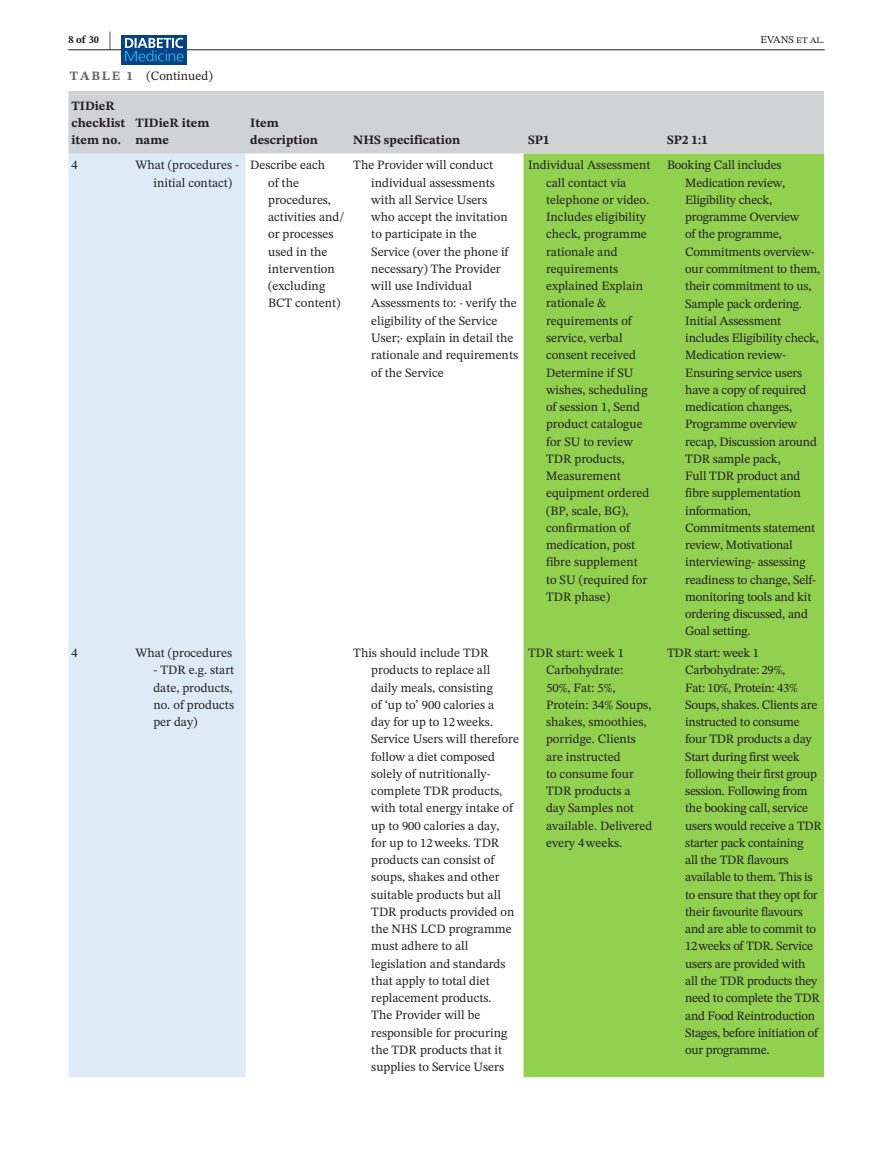
<style>
.page{position:relative;width:893px;height:1174px;background:#fff}
.page>*{position:absolute;margin:0;border:0;box-sizing:border-box;transform-origin:0 0}
.t1{font:12.75px/17.2px "STIX Two Text";color:#231f20}
.t2{font:12.75px/17.2px "STIX Two Text";letter-spacing:-.02em;color:#231f20}
.t3{font:700 12.75px/17.2px "STIX Two Text";color:#231f20}
.t4{font:10.5px "STIX Two Text";color:#231f20}
.t5{font:700 10.5px "STIX Two Text";color:#231f20}
.s1{font-size:21px}
.s2{font-weight:700;color:#636366}
</style>
<div class="page">
<hr style="left:68px;top:49px;width:756px;height:1px;background:#231f20">
<div style="left:121px;top:35px;width:65px;height:30px;background:#054286"></div>
<svg style="left:125px;top:38px;width:58px;height:23px"></svg>
<div style="left:68px;top:91px;width:756px;height:63px;background:#d1d2d4"></div>
<div style="left:68px;top:154px;width:178px;height:923px;background:#ddebf7"></div>
<div style="left:524px;top:154px;width:300px;height:923px;background:#92d050"></div>
<p class="t5" style="left:68px;top:32px;width:44px">8 of 30 <span class="s1">|</span></p>
<p class="t4" style="left:761px;top:32px;width:65px">EVANS et al.</p>
<p class="t1" style="left:70px;top:67px;width:144px"><span class="s2">TABLE 1</span> (Continued)</p>
<p class="t3" style="left:71px;top:97px;width:56px">TIDieR checklist item no.</p>
<p class="t3" style="left:135px;top:115px;width:76px">TIDieR item name</p>
<p class="t3" style="left:250px;top:115px;width:69px">Item description</p>
<p class="t3" style="left:353px;top:132px;width:108px">NHS specification</p>
<p class="t3" style="left:528px;top:132px;width:23px">SP1</p>
<p class="t3" style="left:667px;top:132px;width:42px">SP2 1:1</p>
<p class="t1" style="left:71px;top:156px;width:8px">4</p>
<p class="t1" style="left:153px;top:156px;width:87px;text-indent:-18px">What (procedures - initial contact)</p>
<p class="t1" style="left:268px;top:156px;width:78px;text-indent:-18px">Describe each<br>of the procedures, activities and/ or processes used in the intervention (excluding<br>BCT content)</p>
<p class="t1" style="left:371px;top:156px;width:148px;text-indent:-18px">The Provider will conduct individual assessments with all Service Users<br>who accept the invitation to participate in the<br>Service (over the phone if necessary) The Provider will use Individual<br>Assessments to: · verify the eligibility of the Service<br>User;· explain in detail the rationale and requirements of the Service</p>
<p class="t1" style="left:546px;top:156px;width:106px;text-indent:-18px">Individual Assessment call contact via telephone or video.<br>Includes eligibility check, programme rationale and requirements explained Explain rationale &amp; requirements of service, verbal consent received<br>Determine if SU wishes, scheduling of session 1, Send product catalogue for SU to review<br>TDR products,<br>Measurement equipment ordered (BP, scale, BG), confirmation of medication, post fibre supplement to SU (required for<br>TDR phase)</p>
<p class="t1" style="left:685px;top:156px;width:137px;text-indent:-18px">Booking Call includes<br>Medication review,<br>Eligibility check, programme Overview<br>of the programme,<br>Commitments overview&shy;our commitment to them, their commitment to us,<br>Sample pack ordering.<br>Initial Assessment includes Eligibility check,<br>Medication review-<br>Ensuring service users have a copy of required medication changes,<br>Programme overview recap, Discussion around<br>TDR sample pack,<br>Full TDR product and fibre supplementation information,<br>Commitments statement review, Motivational interviewing- assessing readiness to change, Self&shy;monitoring tools and kit ordering discussed, and<br>Goal setting.</p>
<p class="t1" style="left:71px;top:644px;width:8px">4</p>
<p class="t1" style="left:135px;top:644px;width:98px">What (procedures</p>
<p class="t1" style="left:153px;top:661px;width:82px;text-align:justify">- TDR e.g. start date, products, no. of products per day)</p>
<p class="t1" style="left:371px;top:644px;width:149px;text-indent:-18px">This should include TDR products to replace all daily meals, consisting<br>of ‘up to’ 900 calories a<br>day for up to 12weeks.<br>Service Users will therefore follow a diet composed solely of nutritionally&shy;complete TDR products, with total energy intake of up to 900 calories a day,<br>for up to 12weeks. TDR products can consist of soups, shakes and other suitable products but all<br>TDR products provided on the NHS LCD programme must adhere to all legislation and standards that apply to total diet replacement products.<br>The Provider will be responsible for procuring the TDR products that it supplies to Service Users</p>
<p class="t1" style="left:546px;top:644px;width:108px;text-indent:-18px">TDR start: week 1<br>Carbohydrate:<br>50%, Fat: 5%,<br>Protein: 34% Soups, shakes, smoothies, porridge. Clients are instructed<br>to consume four<br>TDR products a day Samples not available. Delivered every 4weeks.</p>
<p class="t2" style="left:685px;top:644px;width:138px;text-indent:-18px">TDR start: week 1<br>Carbohydrate: 29%,<br>Fat: 10%, Protein: 43%<br>Soups, shakes. Clients are instructed to consume four TDR products a day<br>Start during first week following their first group session. Following from the booking call, service users would receive a TDR starter pack containing<br>all the TDR flavours available to them. This is to ensure that they opt for their favourite flavours and are able to commit to<br>12weeks of TDR. Service users are provided with<br>all the TDR products they need to complete the TDR and Food Reintroduction<br>Stages, before initiation of our programme.</p>
</div>
